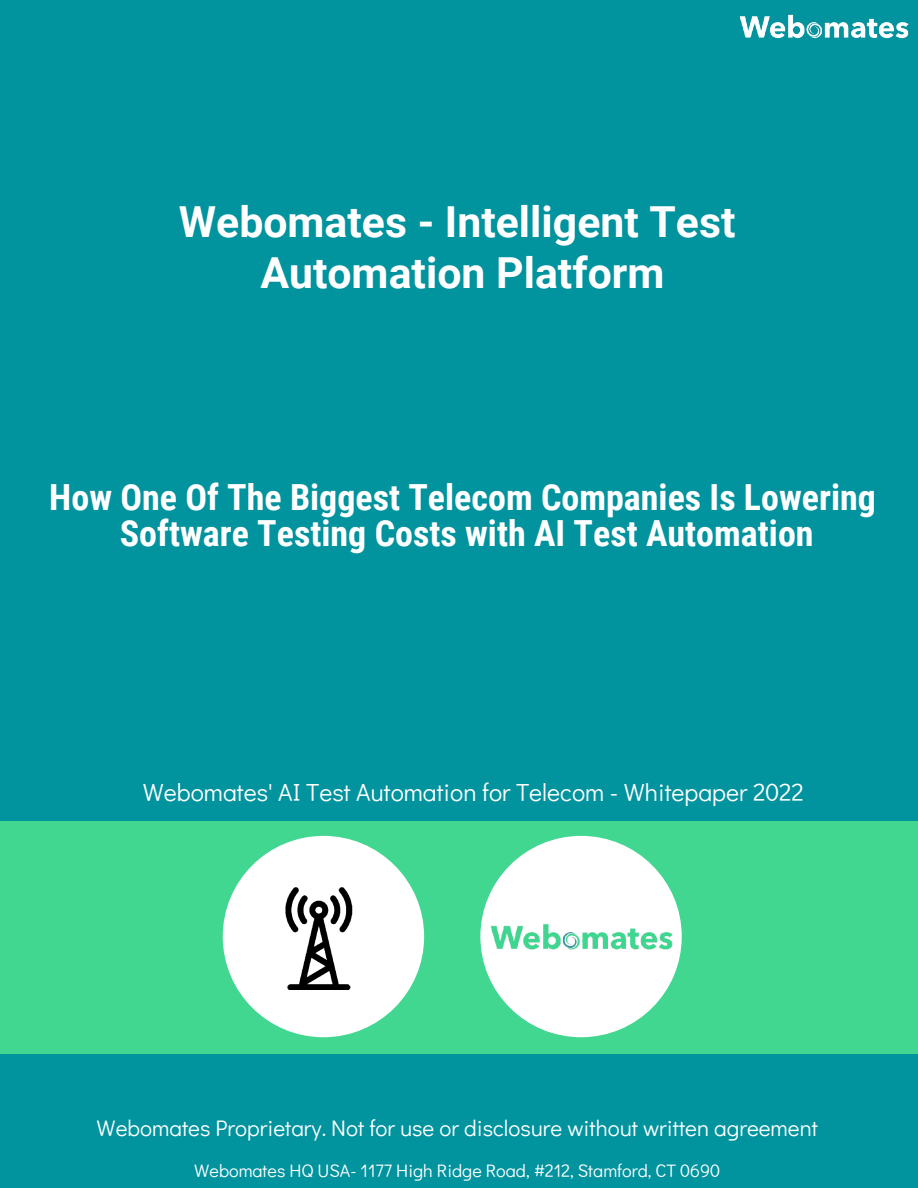
<style>
.page{position:relative;width:918px;height:1188px;background:#01939e}
.page>*{position:absolute;margin:0;border:0;box-sizing:border-box;transform-origin:0 0}
.t1{font:700 42.75px/50.7px "Roboto";color:#fff;text-align:center}
.t2{font:700 36px/36px "Roboto Condensed";color:#fff;text-align:center}
.t3{font:24.75px "Didact Gothic";color:#fff}
.t4{font:22.5px "Didact Gothic";color:#fff}
.t5{font:18px "Didact Gothic";color:#fff}
</style>
<div class="page">
<div style="left:0;top:821px;width:918px;height:233px;background:#42d790"></div>
<img style="left:739px;top:14px;width:170px;height:25px">
<div style="left:223px;top:836px;width:201px;height:201px;background:#fff;border-radius:50%"></div>
<div style="left:480px;top:836px;width:202px;height:201px;background:#fff;border-radius:50%"></div>
<img style="left:490px;top:924px;width:183px;height:26px">
<img style="left:285px;top:888px;width:68px;height:102px">
<p class="t1" style="left:179px;top:195px;width:558px">Webomates - Intelligent Test<br>Automation Platform</p>
<p class="t2" style="left:49px;top:477px;width:828px">How One Of The Biggest Telecom Companies Is Lowering<br>Software Testing Costs with AI Test Automation</p>
<p class="t3" style="left:143px;top:773px;width:663px">Webomates' AI Test Automation for Telecom - Whitepaper 2022</p>
<p class="t4" style="left:97px;top:1111px;width:723px">Webomates Proprietary. Not for use or disclosure without written agreement</p>
<p class="t5" style="left:194px;top:1156px;width:528px">Webomates HQ USA- 1177 High Ridge Road, #212, Stamford, CT 0690</p>
</div>
